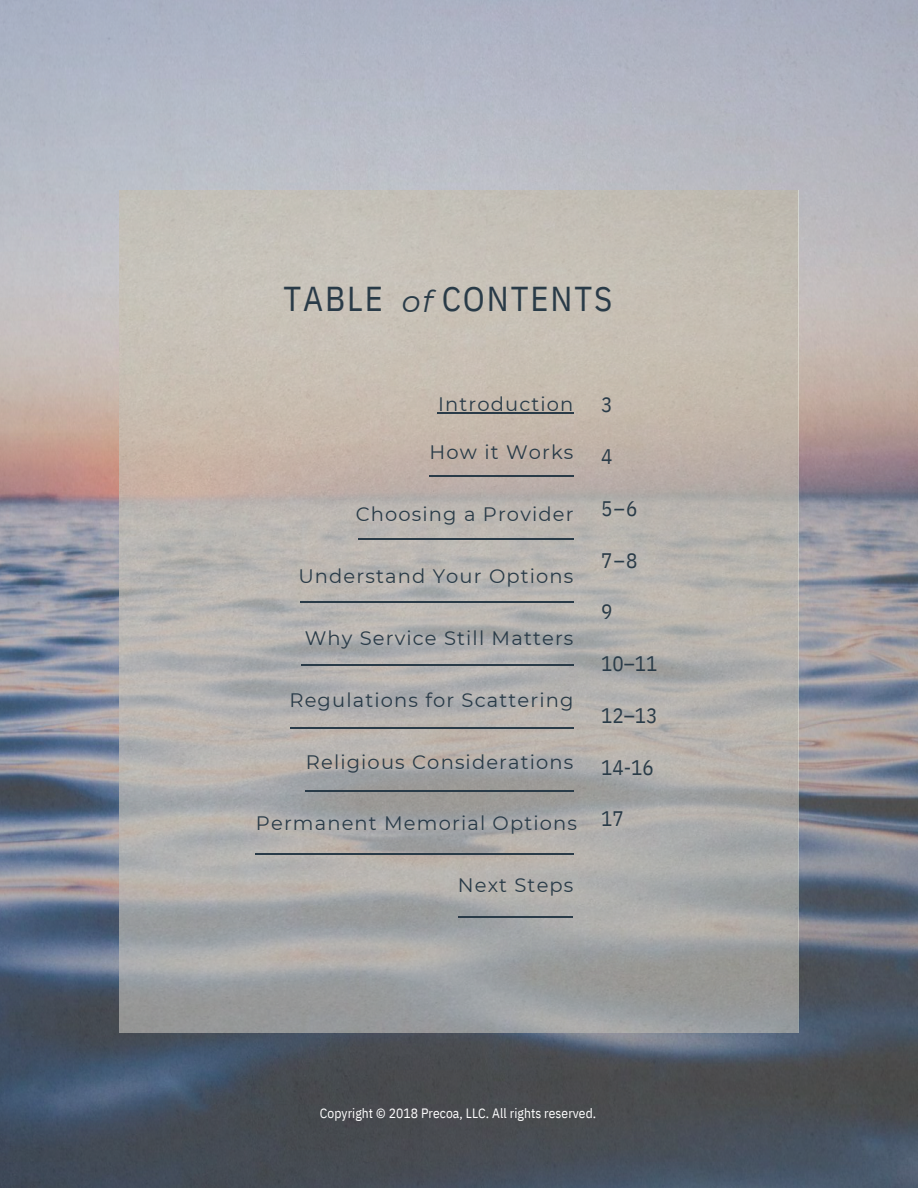
<style>
.page{position:relative;width:918px;height:1188px;background:#fff}
.page>*{position:absolute;margin:0;border:0;box-sizing:border-box;transform-origin:0 0}
.t1{font:34.5px "IBM Plex Sans Cond";letter-spacing:.055em;color:#293b48}
.t2{font:italic 30px "Montserrat";color:#293b48}
.t3{font:21px "IBM Plex Sans Cond";letter-spacing:-.005em;color:#293b48}
.t4{font:19.5px "Montserrat";letter-spacing:.06em;color:#293b48}
.t5{font:13.5px "IBM Plex Sans Cond";letter-spacing:.005em;color:#fff}
</style>
<div class="page">
<img style="left:0;top:0;width:918px;height:1188px">
<img style="left:120px;top:191px;width:678px;height:841px">
<hr style="left:255px;top:853px;width:318px;height:2px;background:#293b48">
<hr style="left:290px;top:727px;width:283px;height:2px;background:#293b48">
<hr style="left:300px;top:601px;width:273px;height:2px;background:#293b48">
<hr style="left:301px;top:664px;width:272px;height:2px;background:#293b48">
<hr style="left:305px;top:790px;width:268px;height:2px;background:#293b48">
<hr style="left:358px;top:538px;width:215px;height:2px;background:#293b48">
<hr style="left:429px;top:475px;width:144px;height:2px;background:#293b48">
<hr style="left:437px;top:412px;width:136px;height:2px;background:#293b48">
<hr style="left:459px;top:916px;width:114px;height:2px;background:#293b48">
<p class="t1" style="left:283px;top:275px;width:101px">TABLE</p>
<p class="t2" style="left:402px;top:283px;width:32px">of</p>
<p class="t1" style="left:442px;top:275px;width:172px">CONTENTS</p>
<p class="t4" style="left:438px;top:392px;width:137px">Introduction</p>
<p class="t4" style="left:430px;top:440px;width:145px">How it Works</p>
<p class="t4" style="left:356px;top:502px;width:219px">Choosing a Provider</p>
<p class="t4" style="left:298px;top:564px;width:277px">Understand Your Options</p>
<p class="t4" style="left:305px;top:626px;width:270px">Why Service Still Matters</p>
<p class="t4" style="left:289px;top:688px;width:286px">Regulations for Scattering</p>
<p class="t4" style="left:306px;top:750px;width:269px">Religious Considerations</p>
<p class="t4" style="left:256px;top:812px;width:323px">Permanent Memorial Options</p>
<p class="t4" style="left:458px;top:873px;width:117px">Next Steps</p>
<p class="t3" style="left:601px;top:391px;width:13px">3</p>
<p class="t3" style="left:601px;top:443px;width:13px">4</p>
<p class="t3" style="left:601px;top:494px;width:38px">5–6</p>
<p class="t3" style="left:601px;top:546px;width:38px">7–8</p>
<p class="t3" style="left:601px;top:598px;width:13px">9</p>
<p class="t3" style="left:601px;top:650px;width:58px">10–11</p>
<p class="t3" style="left:601px;top:701px;width:58px">12–13</p>
<p class="t3" style="left:601px;top:753px;width:54px">14-16</p>
<p class="t3" style="left:601px;top:805px;width:24px">17</p>
<p class="t5" style="left:320px;top:1104px;width:278px">Copyright © 2018 Precoa, LLC. All rights reserved.</p>
</div>
